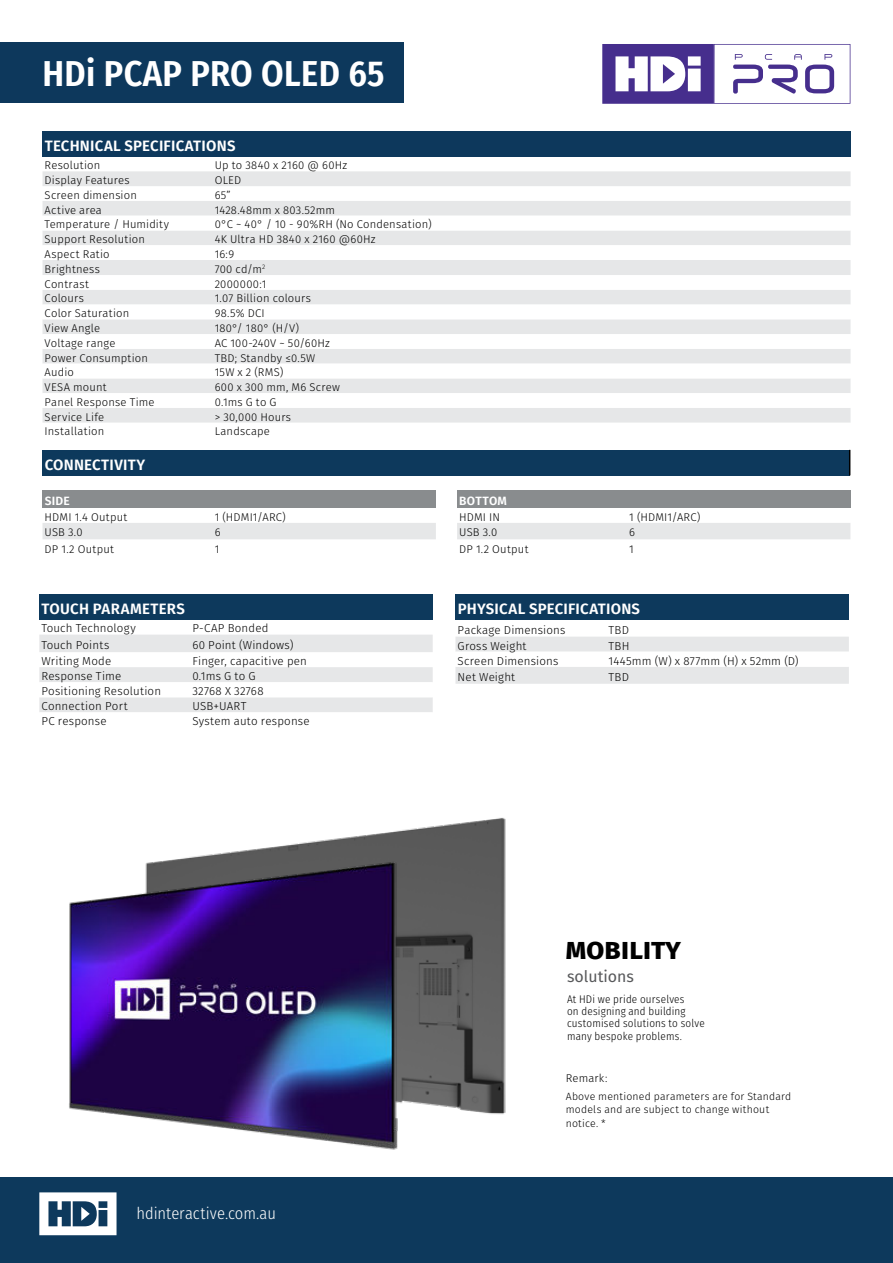
<style>
.page{position:relative;width:893px;height:1263px;background:#fff}
.page>*{position:absolute;margin:0;border:0;box-sizing:border-box;transform-origin:0 0}
.t1{font:600 36px "Fira Sans Condensed";letter-spacing:.01em;color:#fff}
.t2{font:700 30px "Fira Sans";letter-spacing:-.01em;color:#000}
.t3{font:300 16.5px "Fira Sans Condensed";color:#fff}
.t4{font:16.05px "Fira Sans";color:#58595b}
.t5{font:600 15px "Fira Sans";letter-spacing:.015em;color:#fff}
.t6{font:600 12px "Fira Sans";letter-spacing:.02em;color:#fff}
.t7{font:300 11.55px "Fira Sans";letter-spacing:.015em;color:#000}
.t8{font:300 11.25px "Fira Sans";letter-spacing:.015em;color:#000}
.t9{font:300 11.25px "Fira Sans";letter-spacing:.035em;color:#000}
.t10{font:300 11.1px/12.3px "Fira Sans Condensed";letter-spacing:.015em;color:#000}
.t11{font:300 10.5px/13.5px "Fira Sans";letter-spacing:.02em;color:#000}
</style>
<div class="page">
<div style="left:39px;top:594px;width:394px;height:25px;background:#0d395c"></div>
<svg style="left:39px;top:635px;width:394px;height:77px"></svg>
<div style="left:43px;top:450px;width:807px;height:25px;background:#0d395c"></div>
<svg style="left:849px;top:450px;width:1px;height:25px"></svg>
<div style="left:0;top:1177px;width:893px;height:86px;background:#0d395c"></div>
<svg style="left:39px;top:1192px;width:78px;height:43px"></svg>
<div style="left:0;top:43px;width:403px;height:60px;background:#0d385c"></div>
<svg style="left:602px;top:44px;width:248px;height:60px"></svg>
<div style="left:43px;top:131px;width:807px;height:26px;background:#0d385c"></div>
<svg style="left:43px;top:171px;width:807px;height:45px;fill:#e6e7e8"></svg>
<svg style="left:43px;top:231px;width:807px;height:192px;fill:#e6e7e8"></svg>
<div style="left:43px;top:491px;width:393px;height:17px;background:#898c8e"></div>
<div style="left:43px;top:523px;width:393px;height:16px;background:#e6e7e8"></div>
<div style="left:457px;top:491px;width:393px;height:17px;background:#898c8e"></div>
<div style="left:457px;top:523px;width:393px;height:16px;background:#e6e7e8"></div>
<div style="left:455px;top:594px;width:394px;height:26px;background:#0d395c"></div>
<svg style="left:455px;top:637px;width:394px;height:47px"></svg>
<img style="left:199px;top:817px;width:307px;height:298px">
<img style="left:69px;top:856px;width:334px;height:294px">
<h1 class="t1" style="left:43px;top:48px;width:344px">HDi PCAP PRO OLED 65</h1>
<h3 class="t5" style="left:45px;top:135px;width:192px">TECHNICAL SPECIFICATIONS</h3>
<p class="t8" style="left:45px;top:157px;width:57px">Resolution</p>
<p class="t8" style="left:215px;top:157px;width:134px">Up to 3840 x 2160 @ 60Hz</p>
<p class="t8" style="left:45px;top:172px;width:87px">Display Features</p>
<p class="t8" style="left:215px;top:172px;width:28px">OLED</p>
<p class="t8" style="left:45px;top:187px;width:94px">Screen dimension</p>
<p class="t8" style="left:215px;top:187px;width:18px">65”</p>
<p class="t8" style="left:45px;top:202px;width:59px">Active area</p>
<p class="t8" style="left:215px;top:202px;width:122px">1428.48mm x 803.52mm</p>
<p class="t8" style="left:45px;top:217px;width:126px">Temperature / Humidity</p>
<p class="t8" style="left:215px;top:217px;width:218px">0°C ~ 40° / 10 - 90%RH (No Condensation)</p>
<p class="t8" style="left:45px;top:231px;width:102px">Support Resolution</p>
<p class="t8" style="left:215px;top:231px;width:162px">4K Ultra HD 3840 x 2160 @60Hz</p>
<p class="t8" style="left:45px;top:246px;width:67px">Aspect Ratio</p>
<p class="t8" style="left:215px;top:246px;width:21px">16:9</p>
<p class="t8" style="left:45px;top:261px;width:57px">Brightness</p>
<p class="t8" style="left:215px;top:261px;width:52px">700 cd/m<sup>2</sup></p>
<p class="t9" style="left:45px;top:276px;width:46px">Contrast</p>
<p class="t8" style="left:215px;top:276px;width:53px">2000000:1</p>
<p class="t8" style="left:45px;top:291px;width:41px">Colours</p>
<p class="t8" style="left:215px;top:291px;width:98px">1.07 Billion colours</p>
<p class="t8" style="left:45px;top:305px;width:86px">Color Saturation</p>
<p class="t8" style="left:215px;top:305px;width:52px">98.5% DCI</p>
<p class="t8" style="left:45px;top:320px;width:57px">View Angle</p>
<p class="t8" style="left:215px;top:320px;width:86px">180°/ 180° (H/V)</p>
<p class="t8" style="left:45px;top:335px;width:72px">Voltage range</p>
<p class="t8" style="left:215px;top:335px;width:117px">AC 100-240V ~ 50/60Hz</p>
<p class="t8" style="left:45px;top:350px;width:105px">Power Consumption</p>
<p class="t8" style="left:215px;top:350px;width:102px">TBD; Standby ≤0.5W</p>
<p class="t8" style="left:45px;top:364px;width:31px">Audio</p>
<p class="t8" style="left:215px;top:364px;width:70px">15W x 2 (RMS)</p>
<p class="t8" style="left:45px;top:379px;width:64px">VESA mount</p>
<p class="t8" style="left:215px;top:379px;width:127px">600 x 300 mm, M6 Screw</p>
<p class="t8" style="left:45px;top:394px;width:111px">Panel Response Time</p>
<p class="t8" style="left:215px;top:394px;width:63px">0.1ms G to G</p>
<p class="t8" style="left:45px;top:409px;width:61px">Service Life</p>
<p class="t8" style="left:215px;top:409px;width:78px">&gt; 30,000 Hours</p>
<p class="t8" style="left:45px;top:424px;width:61px">Installation</p>
<p class="t8" style="left:215px;top:424px;width:57px">Landscape</p>
<h3 class="t5" style="left:45px;top:454px;width:102px">CONNECTIVITY</h3>
<p class="t6" style="left:45px;top:492px;width:27px">SIDE</p>
<p class="t8" style="left:45px;top:509px;width:84px">HDMI 1.4 Output</p>
<p class="t8" style="left:215px;top:509px;width:73px">1 (HDMI1/ARC)</p>
<p class="t8" style="left:45px;top:524px;width:40px">USB 3.0</p>
<p class="t8" style="left:215px;top:524px;width:7px">6</p>
<p class="t8" style="left:45px;top:541px;width:71px">DP 1.2 Output</p>
<p class="t8" style="left:215px;top:541px;width:6px">1</p>
<h3 class="t5" style="left:42px;top:598px;width:145px">TOUCH PARAMETERS</h3>
<p class="t7" style="left:41px;top:620px;width:96px">Touch Technology</p>
<p class="t7" style="left:192px;top:620px;width:78px">P-CAP Bonded</p>
<p class="t7" style="left:41px;top:637px;width:69px">Touch Points</p>
<p class="t7" style="left:192px;top:637px;width:103px">60 Point (Windows)</p>
<p class="t7" style="left:41px;top:653px;width:71px">Writing Mode</p>
<p class="t7" style="left:192px;top:653px;width:116px">Finger, capacitive pen</p>
<p class="t7" style="left:41px;top:668px;width:81px">Response Time</p>
<p class="t7" style="left:192px;top:668px;width:65px">0.1ms G to G</p>
<p class="t7" style="left:41px;top:683px;width:121px">Positioning Resolution</p>
<p class="t7" style="left:192px;top:683px;width:73px">32768 X 32768</p>
<p class="t7" style="left:41px;top:698px;width:88px">Connection Port</p>
<p class="t7" style="left:192px;top:698px;width:56px">USB+UART</p>
<p class="t7" style="left:41px;top:713px;width:67px">PC response</p>
<p class="t7" style="left:192px;top:713px;width:119px">System auto response</p>
<p class="t6" style="left:459px;top:492px;width:49px">BOTTOM</p>
<p class="t8" style="left:459px;top:509px;width:42px">HDMI IN</p>
<p class="t8" style="left:629px;top:509px;width:73px">1 (HDMI1/ARC)</p>
<p class="t8" style="left:459px;top:524px;width:40px">USB 3.0</p>
<p class="t8" style="left:629px;top:524px;width:7px">6</p>
<p class="t8" style="left:459px;top:541px;width:71px">DP 1.2 Output</p>
<p class="t8" style="left:629px;top:541px;width:6px">1</p>
<h3 class="t5" style="left:458px;top:598px;width:184px">PHYSICAL SPECIFICATIONS</h3>
<p class="t7" style="left:458px;top:621px;width:109px">Package Dimensions</p>
<p class="t7" style="left:608px;top:621px;width:22px">TBD</p>
<p class="t7" style="left:458px;top:637px;width:70px">Gross Weight</p>
<p class="t7" style="left:608px;top:637px;width:22px">TBH</p>
<p class="t7" style="left:458px;top:652px;width:102px">Screen Dimensions</p>
<p class="t7" style="left:608px;top:652px;width:192px">1445mm (W) x 877mm (H) x 52mm (D)</p>
<p class="t7" style="left:458px;top:668px;width:59px">Net Weight</p>
<p class="t7" style="left:608px;top:668px;width:22px">TBD</p>
<h3 class="t3" style="left:137px;top:1201px;width:141px">hdinteractive.com.au</h3>
<h2 class="t2" style="left:566px;top:928px;width:117px">Mobility</h2>
<h3 class="t4" style="left:567px;top:965px;width:68px">solutions</h3>
<p class="t10" style="left:567px;top:993px;width:139px">At HDi we pride ourselves<br>on designing and building customised solutions to solve many bespoke problems.</p>
<p class="t8" style="left:566px;top:1070px;width:43px">Remark:</p>
<p class="t11" style="left:566px;top:1089px;width:227px">Above mentioned parameters are for Standard models and are subject to change without notice. *</p>
</div>
